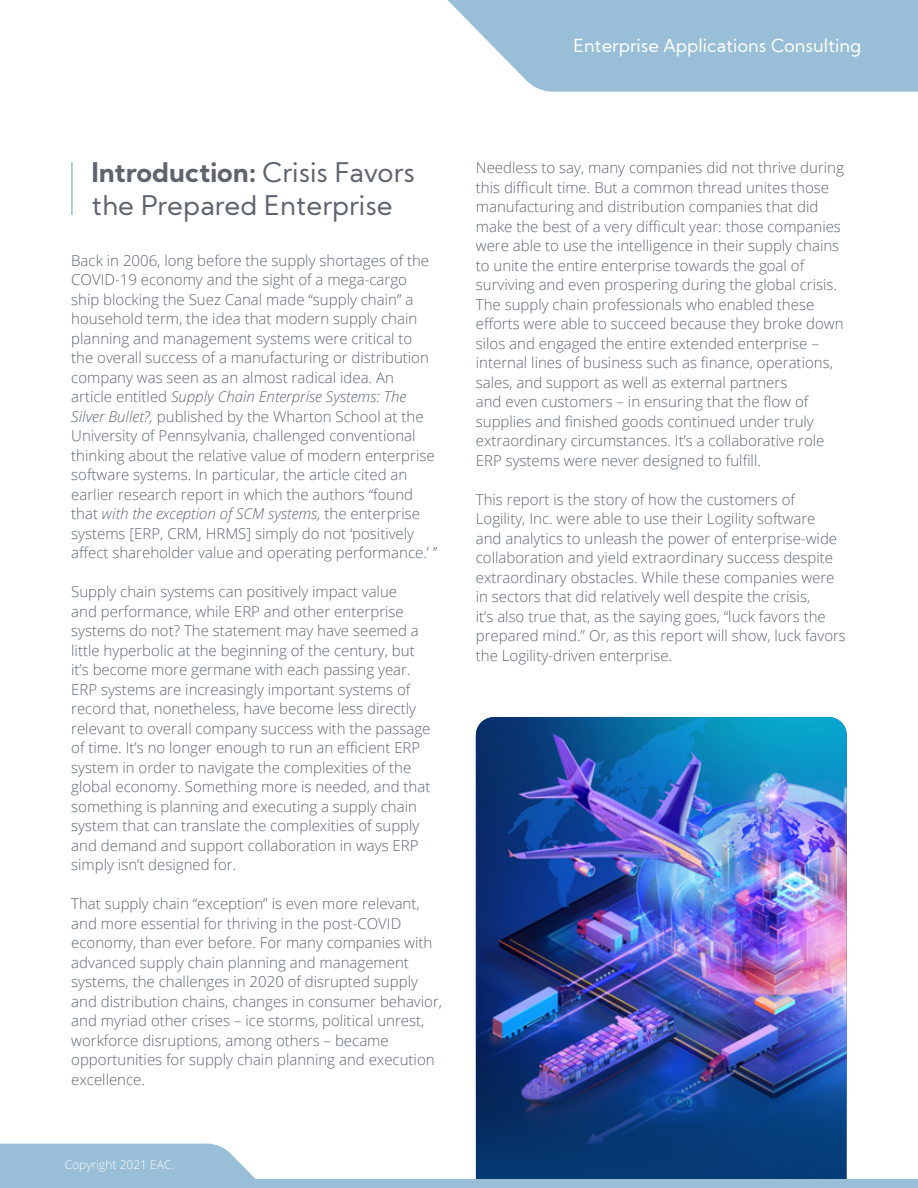
<style>
.page{position:relative;width:918px;height:1188px;background:#fff}
.page>*{position:absolute;margin:0;border:0;box-sizing:border-box;transform-origin:0 0}
.t1{font:27px/32.4px "Kumbh Sans";color:#5e646e}
.t2{font:18px "Kumbh Sans";color:#fff}
.t3{font:300 15px/19.5px "Open Sans";color:#5c6670}
.t4{font:300 12px "Open Sans";color:#fff}
.s1{font-weight:700}
.s2{font-style:italic}
</style>
<div class="page">
<svg style="left:447px;top:0;width:471px;height:92px;background:#a3c4da"></svg>
<svg style="left:0;top:1144px;width:256px;height:35px;background:#a0c2d9"></svg>
<img style="left:476px;top:717px;width:371px;height:462px">
<hr style="left:71px;top:162px;width:2px;height:53px;background:#99bed7">
<div style="left:0;top:1179px;width:918px;height:9px;background:#99bed7"></div>
<p class="t2" style="left:573px;top:34px;width:289px">Enterprise Applications Consulting</p>
<h1 class="t1" style="left:92px;top:156px;width:325px"><span class="s1">Introduction:</span> Crisis Favors the Prepared Enterprise</h1>
<p class="t3" style="left:71px;top:250px;width:368px">Back in 2006, long before the supply shortages of the COVID-19 economy and the sight of a mega-cargo ship blocking the Suez Canal made “supply chain” a household term, the idea that modern supply chain planning and management systems were critical to the overall success of a manufacturing or distribution company was seen as an almost radical idea. An article entitled <span class="s2">Supply Chain Enterprise Systems: The Silver Bullet?,</span> published by the Wharton School at the University of Pennsylvania, challenged conventional thinking about the relative value of modern enterprise software systems. In particular, the article cited an earlier research report in which the authors “found that <span class="s2">with the exception of SCM systems,</span> the enterprise systems [ERP, CRM, HRMS] simply do not ‘positively affect shareholder value and operating performance.’ ’’</p>
<p class="t3" style="left:71px;top:582px;width:361px">Supply chain systems can positively impact value<br>and performance, while ERP and other enterprise systems do not? The statement may have seemed a little hyperbolic at the beginning of the century, but it’s become more germane with each passing year.<br>ERP systems are increasingly important systems of record that, nonetheless, have become less directly relevant to overall company success with the passage of time. It’s no longer enough to run an efficient ERP system in order to navigate the complexities of the global economy. Something more is needed, and that something is planning and executing a supply chain system that can translate the complexities of supply and demand and support collaboration in ways ERP simply isn’t designed for.</p>
<p class="t3" style="left:71px;top:894px;width:372px">That supply chain “exception” is even more relevant, and more essential for thriving in the post-COVID economy, than ever before. For many companies with advanced supply chain planning and management systems, the challenges in 2020 of disrupted supply and distribution chains, changes in consumer behavior, and myriad other crises – ice storms, political unrest, workforce disruptions, among others – became opportunities for supply chain planning and execution excellence.</p>
<p class="t4" style="left:65px;top:1157px;width:111px">Copyright 2021 EAC.</p>
<p class="t3" style="left:476px;top:158px;width:370px">Needless to say, many companies did not thrive during this difficult time. But a common thread unites those manufacturing and distribution companies that did make the best of a very difficult year: those companies were able to use the intelligence in their supply chains to unite the entire enterprise towards the goal of surviving and even prospering during the global crisis.<br>The supply chain professionals who enabled these efforts were able to succeed because they broke down silos and engaged the entire extended enterprise – internal lines of business such as finance, operations, sales, and support as well as external partners<br>and even customers – in ensuring that the flow of supplies and finished goods continued under truly extraordinary circumstances. It’s a collaborative role ERP systems were never designed to fulfill.</p>
<p class="t3" style="left:476px;top:489px;width:372px">This report is the story of how the customers of Logility, Inc. were able to use their Logility software<br>and analytics to unleash the power of enterprise-wide collaboration and yield extraordinary success despite extraordinary obstacles. While these companies were in sectors that did relatively well despite the crisis,<br>it’s also true that, as the saying goes, “luck favors the prepared mind.” Or, as this report will show, luck favors the Logility-driven enterprise.</p>
</div>
